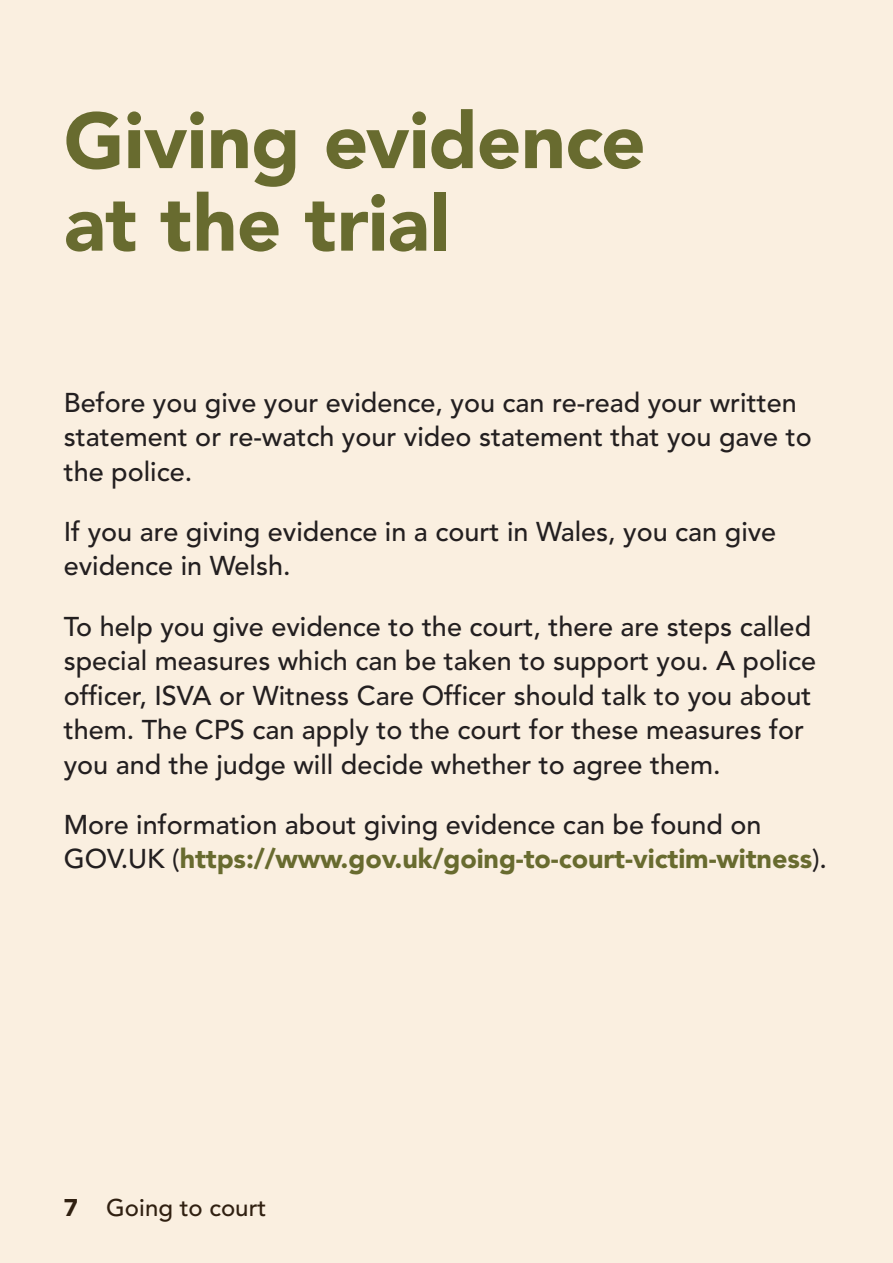
<style>
.page{position:relative;width:893px;height:1263px;background:#faefe0}
.page>*{position:absolute;margin:0;border:0;box-sizing:border-box;transform-origin:0 0}
.t1{font:900 78px/82.5px "Avenir";letter-spacing:-.005em;color:#686b2f}
.t2{font:500 27px/34.5px "Avenir";color:#231f20}
.t3{font:500 24px "Avenir";color:#302011}
.s1{font-weight:900;color:#faefe0}
.s2{font-weight:900}
</style>
<div class="page">
<h1 class="t1" style="left:64px;top:99px;width:583px">Giving evidence at the trial</h1>
<p class="t2" style="left:64px;top:386px;width:749px">Before you give your evidence, you can re-read your written statement or re-watch your video statement that you gave to the police.</p>
<p class="t2" style="left:64px;top:515px;width:714px">If you are giving evidence in a court in Wales, you can give evidence in Welsh.</p>
<p class="t2" style="left:64px;top:610px;width:754px">To help you give evidence to the court, there are steps called special measures which can be taken to support you. A police officer, ISVA or Witness Care Officer should talk to you about them. The CPS can apply to the court for these measures for you and the judge will decide whether to agree them.</p>
<p class="t2" style="left:64px;top:808px;width:765px">More information about giving evidence can be found on<br>GOV.UK (<span class="s1">https://www.gov.uk/going-to-court-victim-witness</span>).</p>
<p class="t3" style="left:64px;top:1194px;width:204px"><span class="s2">7</span> Going to court</p>
</div>
